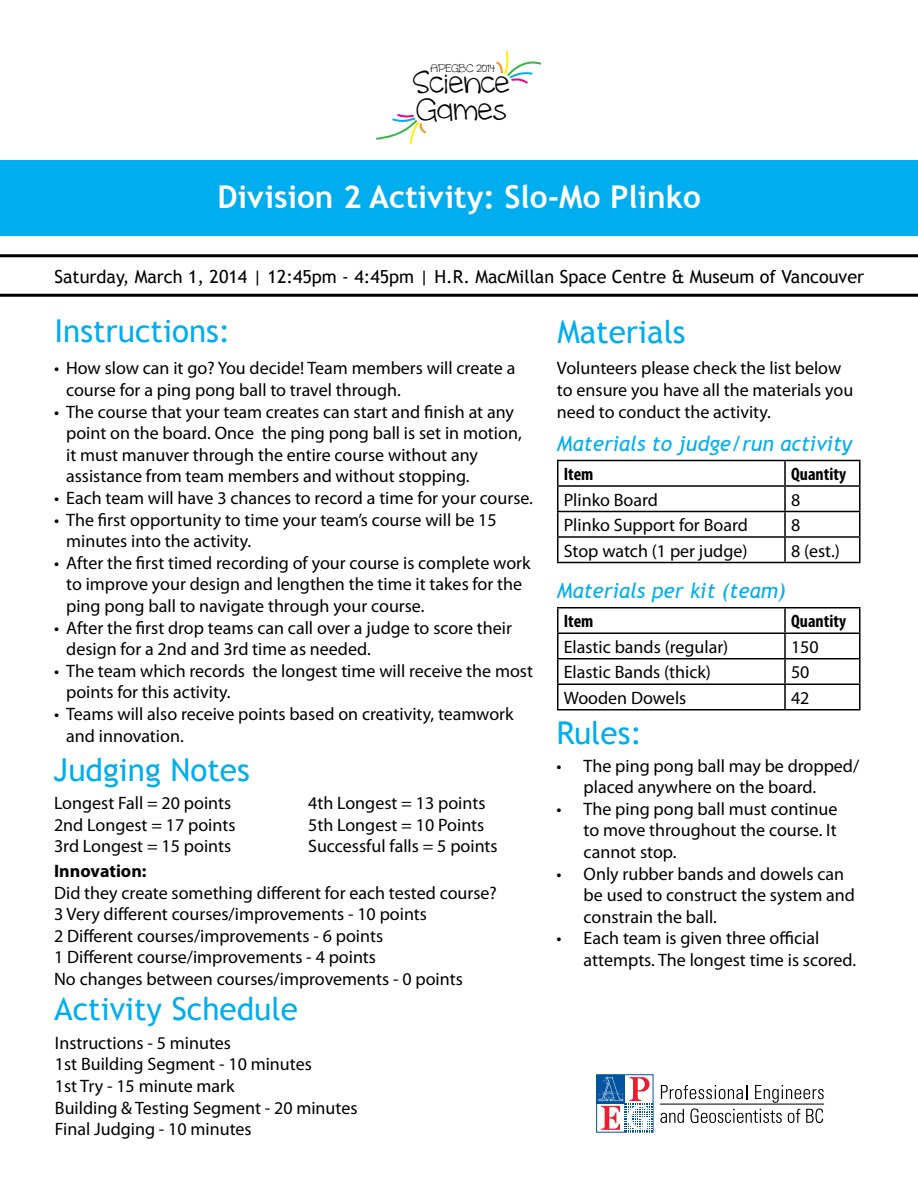
<style>
.page{position:relative;width:918px;height:1188px;background:#fff}
.page>*{position:absolute;margin:0;border:0;box-sizing:border-box;transform-origin:0 0}
.t1{font:31.95px/26.5px "cinnamoncake";color:#000}
.t2{font:31.5px "Trebuchet MS";color:#00aeef}
.t3{font:700 31.5px "Trebuchet MS";color:#fff}
.t4{font:italic 21px "Trebuchet MS";color:#00aeef}
.t5{font:18px/21.6px "Myriad Pro";color:#000}
.t6{font:18px "Trebuchet MS";color:#000}
.t7{font:700 condensed 18px "Myriad Pro";color:#000}
.t8{font:700 18px "Myriad Pro";color:#000}
.t9{font:11.25px "cinnamoncake";color:#000}
</style>
<div class="page">
<hr style="left:0;top:294px;width:918px;height:3px;background:#000">
<hr style="left:0;top:254px;width:918px;height:3px;background:#000">
<svg style="left:376px;top:114px;width:51px;height:30px"></svg>
<svg style="left:496px;top:50px;width:46px;height:34px"></svg>
<svg style="left:660px;top:1085px;width:164px;height:38px"></svg>
<div style="left:597px;top:1075px;width:28px;height:28px;background:#00539f"></div>
<svg style="left:598px;top:1076px;width:55px;height:56px"></svg>
<div style="left:0;top:160px;width:918px;height:76px;background:#00aeef"></div>
<hr style="left:557px;top:607px;width:228px;height:1px;background:#000">
<hr style="left:785px;top:607px;width:76px;height:1px;background:#000">
<hr style="left:784px;top:608px;width:2px;height:24px;background:#000">
<hr style="left:859px;top:608px;width:2px;height:24px;background:#000">
<hr style="left:557px;top:632px;width:228px;height:2px;background:#000">
<hr style="left:785px;top:632px;width:76px;height:2px;background:#000">
<hr style="left:784px;top:634px;width:2px;height:24px;background:#000">
<hr style="left:859px;top:634px;width:2px;height:24px;background:#000">
<hr style="left:557px;top:658px;width:228px;height:1px;background:#000">
<hr style="left:785px;top:658px;width:76px;height:1px;background:#000">
<hr style="left:784px;top:659px;width:2px;height:24px;background:#000">
<hr style="left:859px;top:659px;width:2px;height:24px;background:#000">
<hr style="left:557px;top:683px;width:228px;height:2px;background:#000">
<svg style="left:557px;top:608px;width:1px;height:101px"></svg>
<hr style="left:785px;top:683px;width:76px;height:2px;background:#000">
<hr style="left:784px;top:685px;width:2px;height:24px;background:#000">
<hr style="left:859px;top:685px;width:2px;height:24px;background:#000">
<hr style="left:557px;top:709px;width:228px;height:1px;background:#000">
<hr style="left:785px;top:709px;width:76px;height:1px;background:#000">
<hr style="left:557px;top:460px;width:228px;height:1px;background:#000">
<hr style="left:785px;top:460px;width:76px;height:1px;background:#000">
<hr style="left:784px;top:461px;width:2px;height:24px;background:#000">
<hr style="left:859px;top:461px;width:2px;height:24px;background:#000">
<hr style="left:557px;top:485px;width:228px;height:2px;background:#000">
<hr style="left:785px;top:485px;width:76px;height:2px;background:#000">
<hr style="left:784px;top:487px;width:2px;height:24px;background:#000">
<hr style="left:859px;top:487px;width:2px;height:24px;background:#000">
<hr style="left:557px;top:511px;width:228px;height:1px;background:#000">
<hr style="left:785px;top:511px;width:76px;height:1px;background:#000">
<hr style="left:784px;top:512px;width:2px;height:24px;background:#000">
<hr style="left:859px;top:512px;width:2px;height:24px;background:#000">
<hr style="left:557px;top:536px;width:228px;height:2px;background:#000">
<svg style="left:557px;top:461px;width:1px;height:101px"></svg>
<hr style="left:785px;top:536px;width:76px;height:2px;background:#000">
<hr style="left:784px;top:538px;width:2px;height:24px;background:#000">
<hr style="left:859px;top:538px;width:2px;height:24px;background:#000">
<hr style="left:557px;top:562px;width:228px;height:1px;background:#000">
<hr style="left:785px;top:562px;width:76px;height:1px;background:#000">
<p class="t9" style="left:430px;top:61px;width:66px">APEGBC 2014</p>
<h1 class="t1" style="left:413px;top:68px;width:99px">Science<br>Games</h1>
<h2 class="t3" style="left:218px;top:178px;width:485px">Division 2 Activity: Slo-Mo Plinko</h2>
<p class="t6" style="left:55px;top:266px;width:811px">Saturday, March 1, 2014 | 12:45pm - 4:45pm | H.R. MacMillan Space Centre &amp; Museum of Vancouver</p>
<h2 class="t2" style="left:54px;top:312px;width:178px">Instructions:</h2>
<p class="t5" style="left:66px;top:357px;width:451px;text-indent:-12px">• How slow can it go? You decide! Team members will create a course for a ping pong ball to travel through.</p>
<p class="t5" style="left:66px;top:400px;width:457px;text-indent:-12px">• The course that your team creates can start and finish at any point on the board. Once the ping pong ball is set in motion, it must manuver through the entire course without any assistance from team members and without stopping.</p>
<p class="t5" style="left:54px;top:487px;width:480px">• Each team will have 3 chances to record a time for your course.</p>
<p class="t5" style="left:66px;top:508px;width:432px;text-indent:-12px">• The first opportunity to time your team’s course will be 15 minutes into the activity.</p>
<p class="t5" style="left:66px;top:552px;width:466px;text-indent:-12px">• After the first timed recording of your course is complete work to improve your design and lengthen the time it takes for the ping pong ball to navigate through your course.</p>
<p class="t5" style="left:66px;top:616px;width:447px;text-indent:-12px">• After the first drop teams can call over a judge to score their design for a 2nd and 3rd time as needed.</p>
<p class="t5" style="left:66px;top:660px;width:468px;text-indent:-12px">• The team which records the longest time will receive the most points for this activity.</p>
<p class="t5" style="left:66px;top:703px;width:449px;text-indent:-12px">• Teams will also receive points based on creativity, teamwork and innovation.</p>
<h2 class="t2" style="left:557px;top:313px;width:130px">Materials</h2>
<p class="t5" style="left:557px;top:357px;width:298px">Volunteers please check the list below to ensure you have all the materials you need to conduct the activity.</p>
<p class="t4" style="left:557px;top:431px;width:297px">Materials to judge/run activity</p>
<p class="t7" style="left:564px;top:463px;width:31px">Item</p>
<p class="t7" style="left:791px;top:463px;width:57px">Quantity</p>
<p class="t5" style="left:564px;top:488px;width:96px">Plinko Board</p>
<p class="t5" style="left:791px;top:488px;width:11px">8</p>
<p class="t5" style="left:564px;top:514px;width:186px">Plinko Support for Board</p>
<p class="t5" style="left:791px;top:514px;width:11px">8</p>
<p class="t5" style="left:564px;top:539px;width:185px">Stop watch (1 per judge)</p>
<p class="t5" style="left:791px;top:539px;width:51px">8 (est.)</p>
<p class="t4" style="left:557px;top:578px;width:231px">Materials per kit (team)</p>
<p class="t7" style="left:564px;top:610px;width:31px">Item</p>
<p class="t7" style="left:791px;top:610px;width:57px">Quantity</p>
<p class="t5" style="left:564px;top:636px;width:166px">Elastic bands (regular)</p>
<p class="t5" style="left:791px;top:636px;width:29px">150</p>
<p class="t5" style="left:564px;top:661px;width:149px">Elastic Bands (thick)</p>
<p class="t5" style="left:791px;top:661px;width:20px">50</p>
<p class="t5" style="left:564px;top:687px;width:124px">Wooden Dowels</p>
<p class="t5" style="left:791px;top:687px;width:20px">42</p>
<h2 class="t2" style="left:557px;top:714px;width:87px">Rules:</h2>
<p class="t5" style="left:584px;top:754px;width:277px;text-indent:-27px">• The ping pong ball may be dropped/ placed anywhere on the board.</p>
<p class="t5" style="left:584px;top:798px;width:255px;text-align:justify;text-indent:-27px">• The ping pong ball must continue to move throughout the course. It cannot stop.</p>
<p class="t5" style="left:584px;top:862px;width:273px;text-indent:-27px">• Only rubber bands and dowels can be used to construct the system and constrain the ball.</p>
<p class="t5" style="left:584px;top:927px;width:274px;text-indent:-27px">• Each team is given three official attempts. The longest time is scored.</p>
<h2 class="t2" style="left:53px;top:751px;width:198px">Judging Notes</h2>
<p class="t5" style="left:54px;top:792px;width:183px">Longest Fall = 20 points<br>2nd Longest = 17 points<br>3rd Longest = 15 points</p>
<p class="t5" style="left:308px;top:792px;width:191px">4th Longest = 13 points<br>5th Longest = 10 Points<br>Successful falls = 5 points</p>
<p class="t8" style="left:54px;top:859px;width:94px">Innovation:</p>
<p class="t5" style="left:54px;top:882px;width:444px">Did they create something different for each tested course?<br>3 Very different courses/improvements - 10 points<br>2 Different courses/improvements - 6 points<br>1 Different course/improvements - 4 points<br>No changes between courses/improvements - 0 points</p>
<h2 class="t2" style="left:54px;top:991px;width:245px">Activity Schedule</h2>
<p class="t5" style="left:55px;top:1032px;width:304px">Instructions - 5 minutes<br>1st Building Segment - 10 minutes<br>1st Try - 15 minute mark<br>Building &amp; Testing Segment - 20 minutes<br>Final Judging - 10 minutes</p>
</div>
